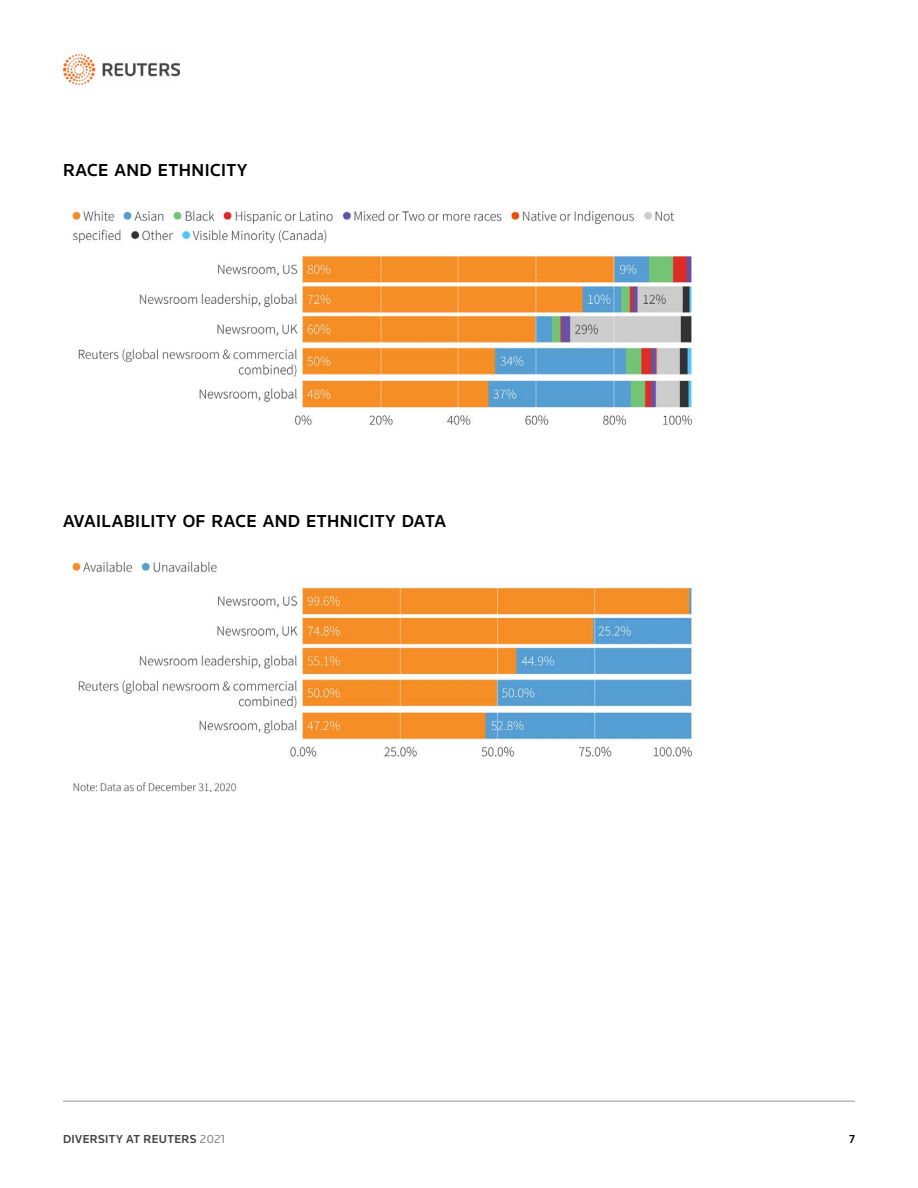
<style>
.page{position:relative;width:918px;height:1188px;background:#fff}
.page>*{position:absolute;margin:0;border:0;box-sizing:border-box;transform-origin:0 0}
.t1{font:500 18px "Knowledge";letter-spacing:.025em;color:#000}
.t2{font:500 12px "Knowledge";letter-spacing:.03em;color:#414042}
.t3{font:500 12px "Knowledge";color:#000}
.s1{font-weight:400;color:#808285}
</style>
<div class="page">
<img style="left:63px;top:54px;width:117px;height:32px">
<hr style="left:63px;top:1101px;width:792px;height:1px;background:#939598">
<img style="left:72px;top:209px;width:621px;height:216px">
<img style="left:72px;top:561px;width:621px;height:231px">
<p class="t1" style="left:63px;top:159px;width:186px">RACE AND ETHNICITY</p>
<p class="t1" style="left:63px;top:510px;width:385px">AVAILABILITY OF RACE AND ETHNICITY DATA</p>
<p class="t2" style="left:63px;top:1132px;width:164px">DIVERSITY AT REUTERS <span class="s1">2021</span></p>
<p class="t3" style="left:849px;top:1132px;width:7px">7</p>
</div>
